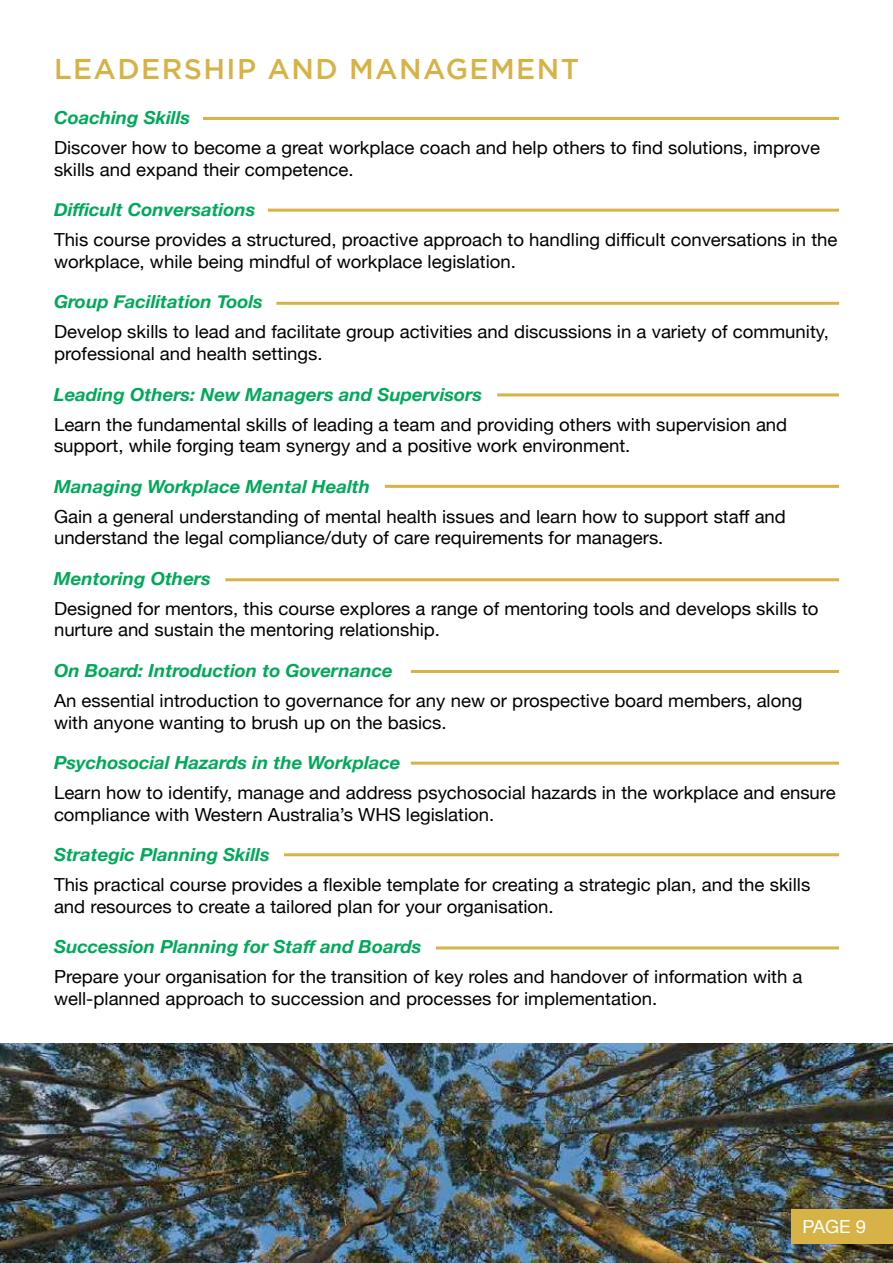
<style>
.page{position:relative;width:893px;height:1263px;background:#fff}
.page>*{position:absolute;margin:0;border:0;box-sizing:border-box;transform-origin:0 0}
.t1{font:500 28.5px "Gotham";letter-spacing:.05em;color:#d6b247}
.t2{font:18px/21.6px "Helvetica Neue";color:#000}
.t3{font:italic 700 18px "Helvetica Neue";color:#00a959}
.t4{font:18px "Helvetica Neue";color:#fff}
</style>
<div class="page">
<hr style="left:203px;top:117px;width:636px;height:3px;background:#d6b247">
<hr style="left:268px;top:209px;width:571px;height:3px;background:#d6b247">
<hr style="left:276px;top:302px;width:563px;height:3px;background:#d6b247">
<hr style="left:497px;top:393px;width:342px;height:3px;background:#d6b247">
<hr style="left:225px;top:578px;width:614px;height:3px;background:#d6b247">
<hr style="left:385px;top:485px;width:454px;height:3px;background:#d6b247">
<hr style="left:411px;top:670px;width:428px;height:3px;background:#d6b247">
<hr style="left:411px;top:762px;width:428px;height:3px;background:#d6b247">
<hr style="left:284px;top:853px;width:555px;height:3px;background:#d6b247">
<hr style="left:436px;top:946px;width:403px;height:3px;background:#d6b247">
<img style="left:0;top:1044px;width:893px;height:219px">
<div style="left:791px;top:1209px;width:102px;height:35px;background:#d6b247"></div>
<h1 class="t1" style="left:54px;top:53px;width:527px">LEADERSHIP AND MANAGEMENT</h1>
<p class="t3" style="left:54px;top:104px;width:138px">Coaching Skills</p>
<p class="t2" style="left:54px;top:138px;width:767px">Discover how to become a great workplace coach and help others to find solutions, improve skills and expand their competence.</p>
<p class="t3" style="left:54px;top:196px;width:203px">DifÏcult Conversations</p>
<p class="t2" style="left:54px;top:230px;width:785px">This course provides a structured, proactive approach to handling difÏcult conversations in the workplace, while being mindful of workplace legislation.</p>
<p class="t3" style="left:54px;top:295px;width:210px">Group Facilitation Tools</p>
<p class="t2" style="left:54px;top:322px;width:776px">Develop skills to lead and facilitate group activities and discussions in a variety of community, professional and health settings.</p>
<p class="t3" style="left:54px;top:387px;width:429px">Leading Others: New Managers and Supervisors</p>
<p class="t2" style="left:54px;top:414px;width:735px">Learn the fundamental skills of leading a team and providing others with supervision and support, while forging team synergy and a positive work environment.</p>
<p class="t3" style="left:54px;top:472px;width:318px">Managing Workplace Mental Health</p>
<p class="t2" style="left:54px;top:506px;width:733px">Gain a general understanding of mental health issues and learn how to support staff and understand the legal compliance/duty of care requirements for managers.</p>
<p class="t3" style="left:54px;top:572px;width:158px">Mentoring Others</p>
<p class="t2" style="left:54px;top:599px;width:766px">Designed for mentors, this course explores a range of mentoring tools and develops skills to nurture and sustain the mentoring relationship.</p>
<p class="t3" style="left:54px;top:664px;width:340px">On Board: Introduction to Governance</p>
<p class="t2" style="left:54px;top:691px;width:750px">An essential introduction to governance for any new or prospective board members, along with anyone wanting to brush up on the basics.</p>
<p class="t3" style="left:54px;top:748px;width:348px">Psychosocial Hazards in the Workplace</p>
<p class="t2" style="left:54px;top:783px;width:783px">Learn how to identify, manage and address psychosocial hazards in the workplace and ensure compliance with Western Australia’s WHS legislation.</p>
<p class="t3" style="left:54px;top:840px;width:217px">Strategic Planning Skills</p>
<p class="t2" style="left:54px;top:875px;width:758px">This practical course provides a flexible template for creating a strategic plan, and the skills and resources to create a tailored plan for your organisation.</p>
<p class="t3" style="left:54px;top:933px;width:369px">Succession Planning for Staff and Boards</p>
<p class="t2" style="left:54px;top:967px;width:750px">Prepare your organisation for the transition of key roles and handover of information with a well-planned approach to succession and processes for implementation.</p>
<p class="t4" style="left:802px;top:1214px;width:65px">PAGE 9</p>
</div>
